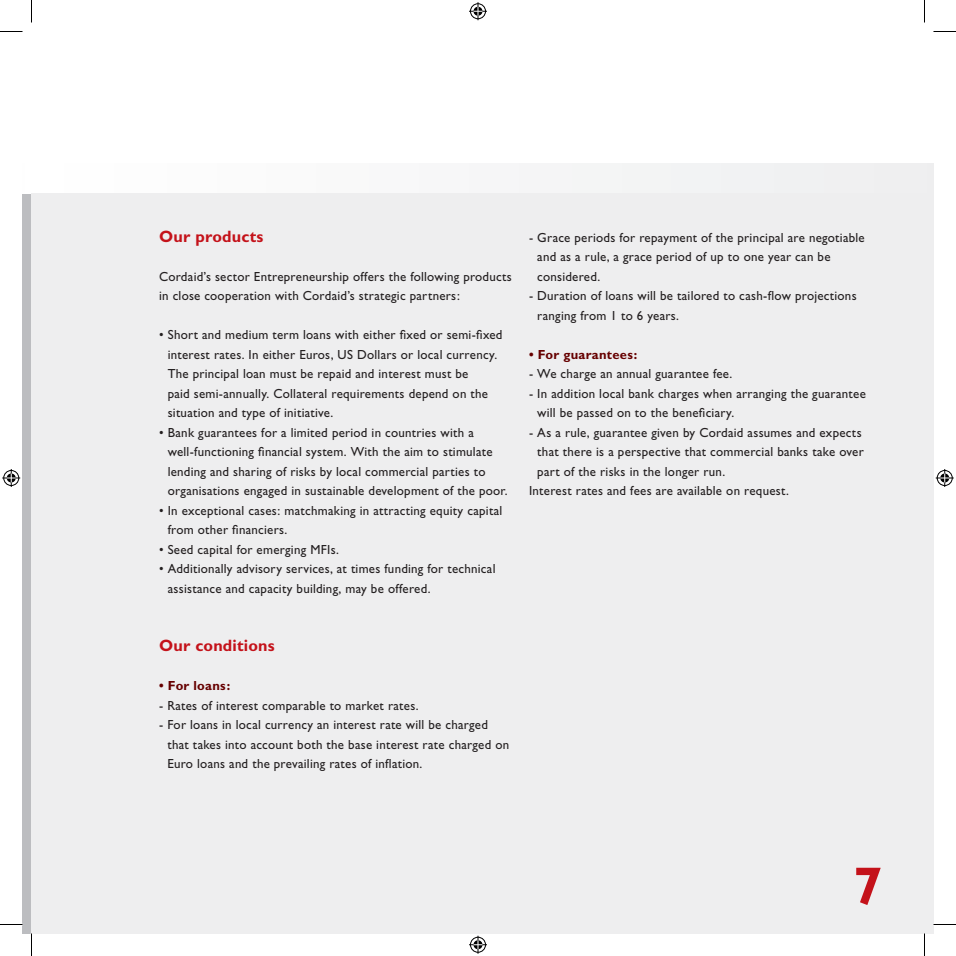
<style>
.page{position:relative;width:956px;height:956px;background:#fff}
.page>*{position:absolute;margin:0;border:0;box-sizing:border-box;transform-origin:0 0}
.t1{font:700 16.5px "Gill Sans";letter-spacing:.01em;color:#c4121a}
.t2{font:13.2px/19.5px "Gill Sans";letter-spacing:.02em;color:#231f20}
.t3{font:700 13.2px "Gill Sans";letter-spacing:.02em;color:#600}
</style>
<div class="page">
<div style="left:23px;top:193px;width:8px;height:740px;background:#bcbdc0"></div>
<div style="left:31px;top:163px;width:902px;height:30px;background:#f6f6f7"></div>
<div style="left:31px;top:193px;width:902px;height:740px;background:#eeeeef"></div>
<svg style="left:0;top:31px;width:23px;height:1px"></svg>
<svg style="left:933px;top:31px;width:23px;height:1px"></svg>
<svg style="left:0;top:923px;width:23px;height:2px"></svg>
<svg style="left:933px;top:923px;width:23px;height:2px"></svg>
<svg style="left:31px;top:0;width:1px;height:23px"></svg>
<svg style="left:31px;top:933px;width:1px;height:23px"></svg>
<svg style="left:924px;top:0;width:1px;height:23px"></svg>
<svg style="left:923px;top:933px;width:2px;height:23px"></svg>
<svg style="left:469px;top:2px;width:18px;height:18px"></svg>
<svg style="left:469px;top:936px;width:18px;height:18px"></svg>
<svg style="left:2px;top:469px;width:18px;height:18px"></svg>
<svg style="left:936px;top:469px;width:18px;height:18px"></svg>
<p class="t1" style="left:159px;top:226px;width:106px">Our products</p>
<p class="t2" style="left:159px;top:266px;width:354px">Cordaid’s sector Entrepreneurship offers the following products in close cooperation with Cordaid’s strategic partners:</p>
<p class="t2" style="left:168px;top:325px;width:336px;text-indent:-9px">• Short and medium term loans with either fixed or semi-fixed interest rates. In either Euros, US Dollars or local currency.<br>The principal loan must be repaid and interest must be<br>paid semi-annually. Collateral requirements depend on the situation and type of initiative.</p>
<p class="t2" style="left:168px;top:422px;width:342px;text-indent:-9px">• Bank guarantees for a limited period in countries with a well-functioning financial system. With the aim to stimulate lending and sharing of risks by local commercial parties to organisations engaged in sustainable development of the poor.</p>
<p class="t2" style="left:168px;top:500px;width:336px;text-indent:-9px">• In exceptional cases: matchmaking in attracting equity capital from other financiers.</p>
<p class="t2" style="left:159px;top:539px;width:181px">• Seed capital for emerging MFIs.</p>
<p class="t2" style="left:168px;top:559px;width:329px;text-indent:-9px">• Additionally advisory services, at times funding for technical assistance and capacity building, may be offered.</p>
<p class="t1" style="left:159px;top:636px;width:117px">Our conditions</p>
<p class="t3" style="left:159px;top:678px;width:73px">• For loans:</p>
<p class="t2" style="left:159px;top:695px;width:261px">- Rates of interest comparable to market rates.</p>
<p class="t2" style="left:167px;top:715px;width:343px;text-indent:-8px">- For loans in local currency an interest rate will be charged that takes into account both the base interest rate charged on<br>Euro loans and the prevailing rates of inflation.</p>
<p class="t2" style="left:537px;top:227px;width:329px;text-indent:-8px">- Grace periods for repayment of the principal are negotiable and as a rule, a grace period of up to one year can be considered.</p>
<p class="t2" style="left:537px;top:286px;width:321px;text-indent:-8px">- Duration of loans will be tailored to cash-flow projections ranging from 1 to 6 years.</p>
<p class="t3" style="left:529px;top:346px;width:110px">• For guarantees:</p>
<p class="t2" style="left:529px;top:364px;width:205px">- We charge an annual guarantee fee.</p>
<p class="t2" style="left:537px;top:383px;width:330px;text-indent:-8px">- In addition local bank charges when arranging the guarantee will be passed on to the beneficiary.</p>
<p class="t2" style="left:529px;top:422px;width:334px">- As a rule, guarantee given by Cordaid assumes and expects</p>
<p class="t2" style="left:537px;top:442px;width:328px">that there is a perspective that commercial banks take over</p>
<p class="t2" style="left:537px;top:461px;width:189px">part of the risks in the longer run.</p>
<p class="t2" style="left:529px;top:481px;width:261px">Interest rates and fees are available on request.</p>
</div>
